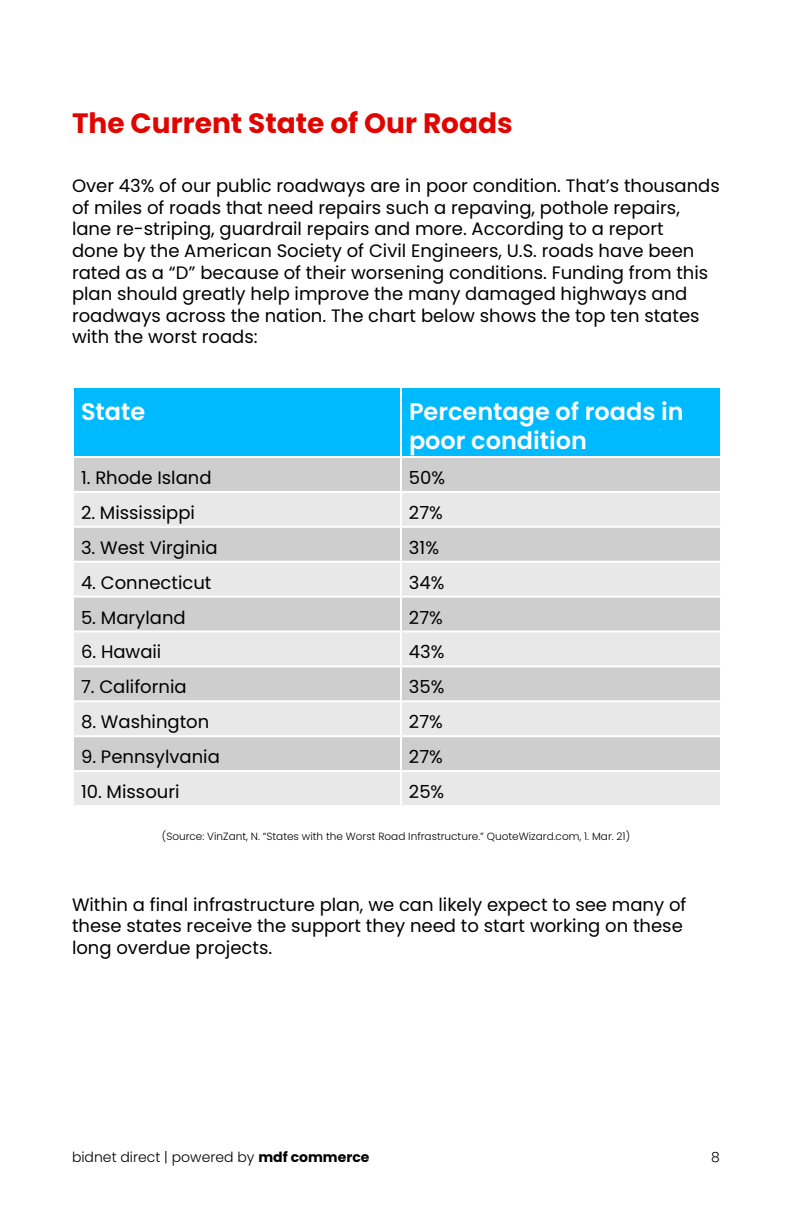
<style>
.page{position:relative;width:792px;height:1224px;background:#fff}
.page>*{position:absolute;margin:0;border:0;box-sizing:border-box;transform-origin:0 0}
.t1{font:700 28px "Poppins";color:#e00600}
.t2{font:600 24px/28.8px "Poppins";color:#fff}
.t3{font:18px/21.6px "Poppins";color:#000}
.t4{font:300 14px "Poppins";color:#000}
.t5{font:300 10.4px "Poppins";color:#000}
.s1{font-weight:700}
</style>
<div class="page">
<div style="left:74px;top:388px;width:646px;height:68px;background:#00baff"></div>
<div style="left:74px;top:458px;width:646px;height:33px;background:#cecece"></div>
<svg style="left:74px;top:493px;width:646px;height:312px;background:#dcdcdc"></svg>
<hr style="left:400px;top:388px;width:2px;height:68px;background:#fff">
<hr style="left:400px;top:458px;width:2px;height:33px;background:#fff">
<hr style="left:400px;top:493px;width:2px;height:33px;background:#fff">
<hr style="left:72px;top:526px;width:329px;height:2px;background:#fff">
<hr style="left:401px;top:526px;width:321px;height:2px;background:#fff">
<hr style="left:400px;top:528px;width:2px;height:33px;background:#fff">
<hr style="left:72px;top:561px;width:329px;height:2px;background:#fff">
<hr style="left:401px;top:561px;width:321px;height:2px;background:#fff">
<hr style="left:400px;top:563px;width:2px;height:33px;background:#fff">
<hr style="left:72px;top:596px;width:329px;height:2px;background:#fff">
<hr style="left:401px;top:596px;width:321px;height:2px;background:#fff">
<hr style="left:400px;top:598px;width:2px;height:32px;background:#fff">
<hr style="left:72px;top:630px;width:329px;height:2px;background:#fff">
<hr style="left:401px;top:630px;width:321px;height:2px;background:#fff">
<hr style="left:400px;top:632px;width:2px;height:33px;background:#fff">
<hr style="left:72px;top:665px;width:329px;height:2px;background:#fff">
<hr style="left:401px;top:665px;width:321px;height:2px;background:#fff">
<hr style="left:400px;top:667px;width:2px;height:33px;background:#fff">
<hr style="left:72px;top:700px;width:329px;height:2px;background:#fff">
<hr style="left:401px;top:700px;width:321px;height:2px;background:#fff">
<hr style="left:400px;top:702px;width:2px;height:33px;background:#fff">
<hr style="left:72px;top:735px;width:329px;height:2px;background:#fff">
<hr style="left:401px;top:735px;width:321px;height:2px;background:#fff">
<hr style="left:400px;top:737px;width:2px;height:33px;background:#fff">
<hr style="left:72px;top:770px;width:329px;height:2px;background:#fff">
<hr style="left:401px;top:770px;width:321px;height:2px;background:#fff">
<hr style="left:400px;top:772px;width:2px;height:33px;background:#fff">
<h1 class="t1" style="left:72px;top:107px;width:442px">The Current State of Our Roads</h1>
<p class="t3" style="left:72px;top:175px;width:649px">Over 43% of our public roadways are in poor condition. That’s thousands of miles of roads that need repairs such a repaving, pothole repairs, lane re-striping, guardrail repairs and more. According to a report<br>done by the American Society of Civil Engineers, U.S. roads have been rated as a “D” because of their worsening conditions. Funding from this plan should greatly help improve the many damaged highways and roadways across the nation. The chart below shows the top ten states with the worst roads:</p>
<h2 class="t2" style="left:81px;top:398px;width:66px">State</h2>
<h2 class="t2" style="left:409px;top:398px;width:276px">Percentage of roads in poor condition</h2>
<p class="t3" style="left:81px;top:467px;width:132px">1. Rhode Island</p>
<p class="t3" style="left:409px;top:467px;width:38px">50%</p>
<p class="t3" style="left:81px;top:502px;width:116px">2. Mississippi</p>
<p class="t3" style="left:409px;top:502px;width:35px">27%</p>
<p class="t3" style="left:81px;top:537px;width:138px">3. West Virginia</p>
<p class="t3" style="left:409px;top:537px;width:32px">31%</p>
<p class="t3" style="left:81px;top:572px;width:132px">4. Connecticut</p>
<p class="t3" style="left:409px;top:572px;width:37px">34%</p>
<p class="t3" style="left:81px;top:606px;width:106px">5. Maryland</p>
<p class="t3" style="left:409px;top:606px;width:35px">27%</p>
<p class="t3" style="left:81px;top:641px;width:82px">6. Hawaii</p>
<p class="t3" style="left:409px;top:641px;width:37px">43%</p>
<p class="t3" style="left:81px;top:676px;width:107px">7. California</p>
<p class="t3" style="left:409px;top:676px;width:37px">35%</p>
<p class="t3" style="left:81px;top:711px;width:130px">8. Washington</p>
<p class="t3" style="left:409px;top:711px;width:35px">27%</p>
<p class="t3" style="left:81px;top:746px;width:140px">9. Pennsylvania</p>
<p class="t3" style="left:409px;top:746px;width:35px">27%</p>
<p class="t3" style="left:81px;top:781px;width:100px">10. Missouri</p>
<p class="t3" style="left:409px;top:781px;width:37px">25%</p>
<p class="t5" style="left:162px;top:830px;width:470px">(Source: VinZant, N. “States with the Worst Road Infrastructure.” QuoteWizard.com, 1. Mar. 21)</p>
<p class="t3" style="left:72px;top:894px;width:616px">Within a final infrastructure plan, we can likely expect to see many of these states receive the support they need to start working on these long overdue projects.</p>
<p class="t4" style="left:72px;top:1149px;width:299px">bidnet direct | powered by <span class="s1">mdf commerce</span></p>
<p class="t4" style="left:711px;top:1149px;width:10px">8</p>
</div>
